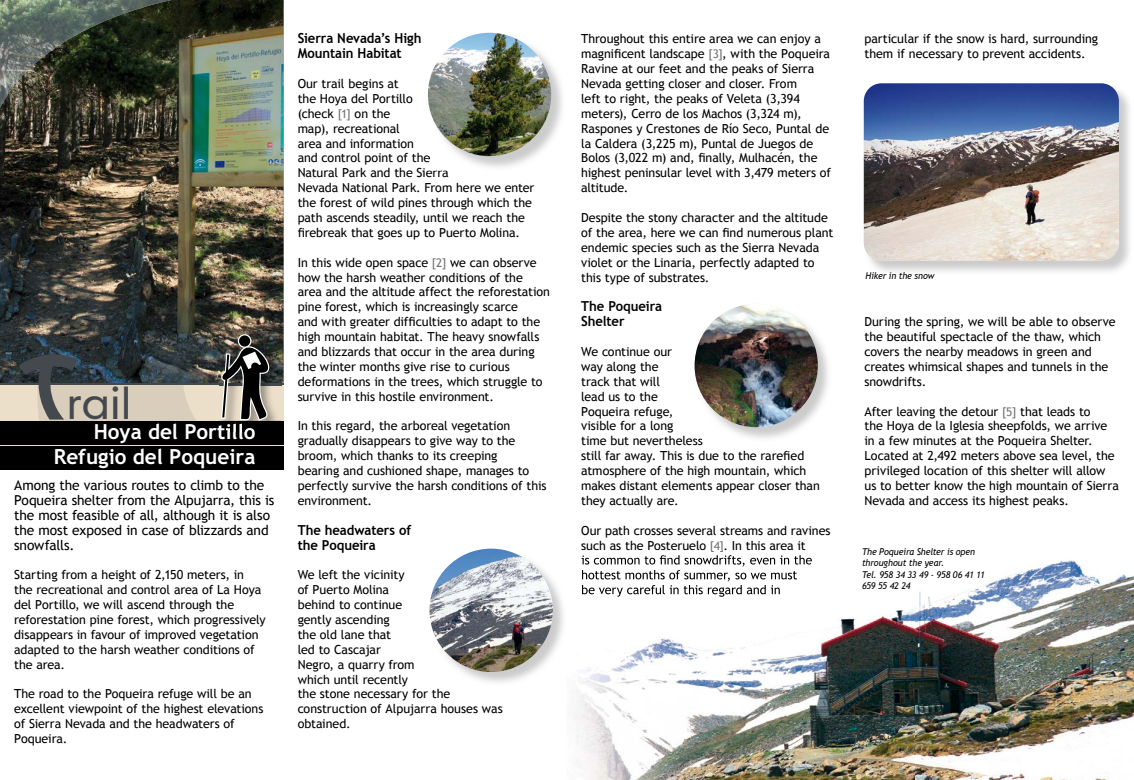
<style>
.page{position:relative;width:1134px;height:780px;background:#fff}
.page>*{position:absolute;margin:0;border:0;box-sizing:border-box;transform-origin:0 0}
.t1{font:42.75px "Geometric 706 BT Medium B";color:#44494d}
.t2{font:700 20.75px/24.9px "Trebuchet MS";color:#fff;text-align:right}
.t3{font:13.75px/14.9px "Trebuchet MS";letter-spacing:-.01em;color:#000}
.t4{font:700 13.75px/14.9px "Trebuchet MS";letter-spacing:-.005em;color:#000;scale:.95 1}
.t5{font:12.5px/14.9px "Trebuchet MS";letter-spacing:-.005em;color:#000}
.t6{font:italic 9.38px/11.2px "Trebuchet MS";letter-spacing:-.01em;color:#000;scale:.95 1}
.s1{font-size:11.88px;color:#707172}
</style>
<div class="page">
<img style="left:0;top:0;width:283px;height:383px">
<img style="left:0;top:0;width:172px;height:108px">
<div style="left:0;top:385px;width:283px;height:83px;background:#ebdfca"></div>
<div style="left:0;top:421px;width:283px;height:23px;background:#000"></div>
<div style="left:0;top:446px;width:283px;height:23px;background:#000"></div>
<hr style="left:0;top:383px;width:283px;height:2px;background:#44494d">
<svg style="left:19px;top:354px;width:178px;height:67px;background:#878781"></svg>
<img style="left:220px;top:332px;width:62px;height:89px">
<img style="left:220px;top:423px;width:35px;height:8px">
<svg style="left:221px;top:334px;width:48px;height:86px;background:#615f5a"></svg>
<img style="left:572px;top:558px;width:562px;height:222px">
<img style="left:582px;top:555px;width:230px;height:11px">
<img style="left:582px;top:570px;width:215px;height:11px">
<img style="left:582px;top:585px;width:199px;height:11px">
<img style="left:428px;top:33px;width:134px;height:134px">
<svg style="left:428px;top:153px;width:2px;height:12px"></svg>
<img style="left:428px;top:170px;width:19px;height:1px">
<img style="left:428px;top:33px;width:123px;height:123px;border-radius:62px">
<img style="left:438px;top:559px;width:125px;height:124px">
<img style="left:429px;top:548px;width:124px;height:124px;border-radius:62px">
<img style="left:703px;top:305px;width:125px;height:134px">
<svg style="left:695px;top:438px;width:8px;height:4px"></svg>
<img style="left:694px;top:304px;width:124px;height:123px;border-radius:62px">
<img style="left:864px;top:83px;width:255px;height:177px">
<h1 class="t1" style="left:67px;top:374px;width:67px">rail</h1>
<h2 class="t2" style="left:54px;top:419px;width:203px">Hoya del Portillo<br>Refugio del Poqueira</h2>
<p class="t3" style="left:14px;top:478px;width:262px">Among the various routes to climb to the Poqueira shelter from the Alpujarra, this is the most feasible of all, although it is also the most exposed in case of blizzards and snowfalls.</p>
<p class="t5" style="left:14px;top:567px;width:253px">Starting from a height of 2,150 meters, in the recreational and control area of La Hoya del Portillo, we will ascend through the reforestation pine forest, which progressively disappears in favour of improved vegetation adapted to the harsh weather conditions of the area.</p>
<p class="t5" style="left:14px;top:686px;width:251px">The road to the Poqueira refuge will be an excellent viewpoint of the highest elevations of Sierra Nevada and the headwaters of Poqueira.</p>
<p class="t4" style="left:298px;top:31px;width:132px">Sierra Nevada’s High<br>Mountain Habitat</p>
<p class="t5" style="left:298px;top:76px;width:238px">Our trail begins at<br>the Hoya del Portillo<br>(check <span class="s1">[1]</span> on the<br>map), recreational<br>area and information<br>and control point of the<br>Natural Park and the Sierra<br>Nevada National Park. From here we enter the forest of wild pines through which the path ascends steadily, until we reach the firebreak that goes up to Puerto Molina.</p>
<p class="t5" style="left:298px;top:255px;width:254px">In this wide open space <span class="s1">[2]</span> we can observe how the harsh weather conditions of the area and the altitude affect the reforestation pine forest, which is increasingly scarce<br>and with greater difficulties to adapt to the high mountain habitat. The heavy snowfalls and blizzards that occur in the area during the winter months give rise to curious deformations in the trees, which struggle to survive in this hostile environment.</p>
<p class="t5" style="left:298px;top:419px;width:250px">In this regard, the arboreal vegetation gradually disappears to give way to the broom, which thanks to its creeping<br>bearing and cushioned shape, manages to perfectly survive the harsh conditions of this environment.</p>
<p class="t4" style="left:298px;top:522px;width:121px">The headwaters of the Poqueira</p>
<p class="t5" style="left:298px;top:567px;width:207px">We left the vicinity<br>of Puerto Molina<br>behind to continue<br>gently ascending<br>the old lane that<br>led to Cascajar<br>Negro, a quarry from<br>which until recently<br>the stone necessary for the construction of Alpujarra houses was obtained.</p>
<p class="t5" style="left:581px;top:32px;width:251px">Throughout this entire area we can enjoy a magnificent landscape <span class="s1">[3]</span>, with the Poqueira Ravine at our feet and the peaks of Sierra Nevada getting closer and closer. From<br>left to right, the peaks of Veleta (3,394 meters), Cerro de los Machos (3,324 m), Raspones y Crestones de Río Seco, Puntal de la Caldera (3,225 m), Puntal de Juegos de Bolos (3,022 m) and, finally, Mulhacén, the highest peninsular level with 3,479 meters of altitude.</p>
<p class="t5" style="left:581px;top:210px;width:254px">Despite the stony character and the altitude of the area, here we can find numerous plant endemic species such as the Sierra Nevada violet or the Linaria, perfectly adapted to this type of substrates.</p>
<p class="t4" style="left:581px;top:299px;width:87px">The Poqueira<br>Shelter</p>
<p class="t5" style="left:581px;top:344px;width:240px">We continue our<br>way along the<br>track that will<br>lead us to the<br>Poqueira refuge,<br>visible for a long<br>time but nevertheless<br>still far away. This is due to the rarefied atmosphere of the high mountain, which makes distant elements appear closer than they actually are.</p>
<p class="t5" style="left:581px;top:523px;width:251px">Our path crosses several streams and ravines such as the Posteruelo <span class="s1">[4]</span>. In this area it</p>
<p class="t5" style="left:864px;top:32px;width:235px">particular if the snow is hard, surrounding them if necessary to prevent accidents.</p>
<p class="t6" style="left:865px;top:270px;width:74px">Hiker in the snow</p>
<p class="t5" style="left:864px;top:314px;width:252px">During the spring, we will be able to observe the beautiful spectacle of the thaw, which covers the nearby meadows in green and creates whimsical shapes and tunnels in the snowdrifts.</p>
<p class="t5" style="left:864px;top:404px;width:256px">After leaving the detour <span class="s1">[5]</span> that leads to<br>the Hoya de la Iglesia sheepfolds, we arrive in a few minutes at the Poqueira Shelter.<br>Located at 2,492 meters above sea level, the privileged location of this shelter will allow us to better know the high mountain of Sierra Nevada and access its highest peaks.</p>
<p class="t6" style="left:862px;top:546px;width:131px">The Poqueira Shelter is open throughout the year.<br>Tel. 958 34 33 49 - 958 06 41 11<br>659 55 42 24</p>
</div>
